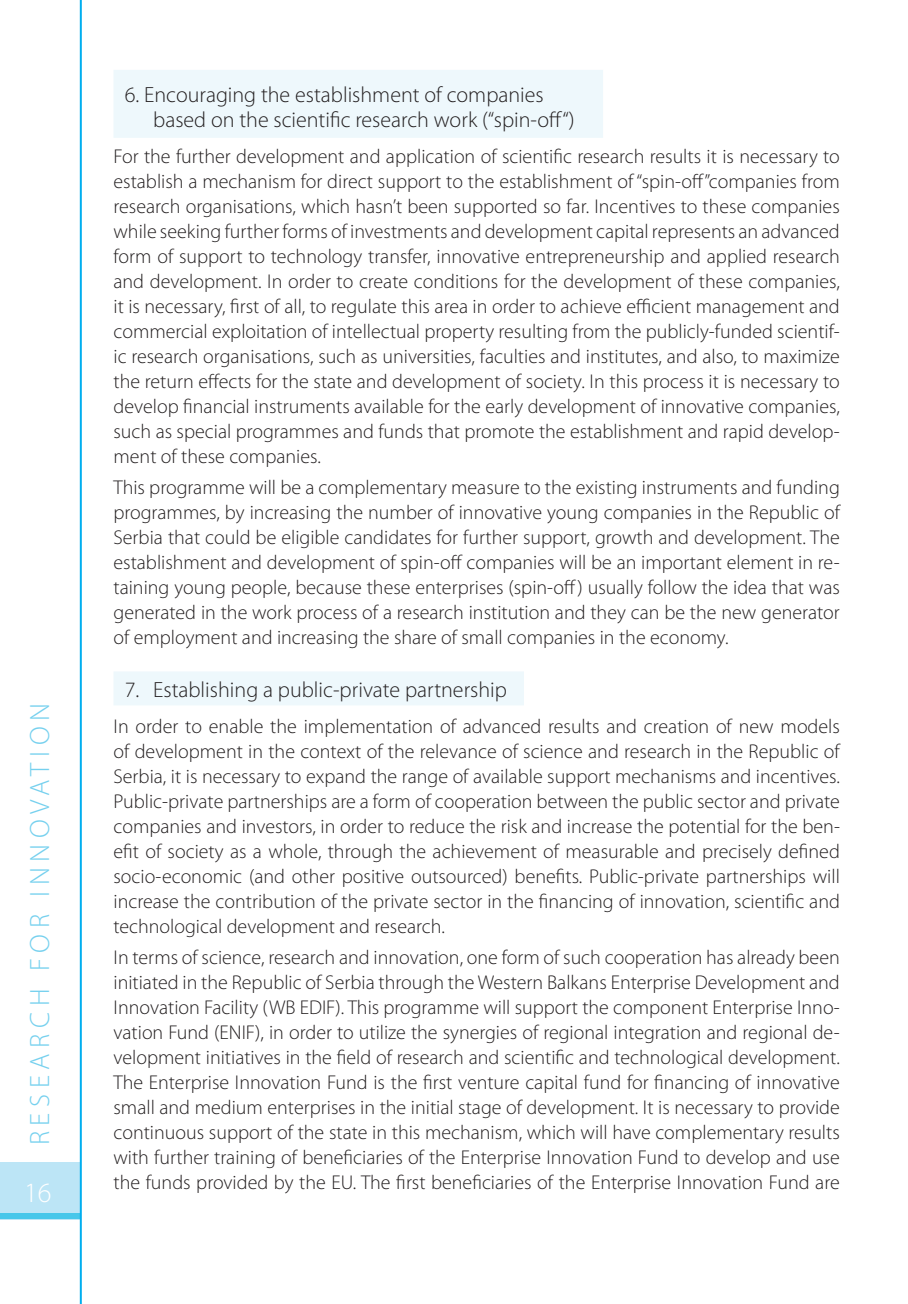
<style>
.page{position:relative;width:908px;height:1304px;background:#fff}
.page>*{position:absolute;margin:0;border:0;box-sizing:border-box;transform-origin:0 0}
.t1{font:300 28px "Myriad Pro";letter-spacing:.2em;color:#75d0ee}
.t2{font:300 28px "Myriad Pro";color:#fff}
.t3{font:300 22px/25px "Myriad Pro";color:#231f20}
.t4{font:300 20px/25px "Myriad Pro";color:#231f20;text-align:justify}
</style>
<div class="page">
<div style="left:0;top:1163px;width:80px;height:57px;background:#bce5f6"></div>
<div style="left:0;top:1213px;width:80px;height:6px;background:#47c7ea"></div>
<hr style="left:80px;top:0;width:2px;height:1304px;background:#00aeef">
<div style="left:113px;top:70px;width:489px;height:68px;background:#eef8fc"></div>
<div style="left:113px;top:671px;width:410px;height:34px;background:#eef8fc"></div>
<h1 class="t1" style="left:23px;top:1145px;width:444px;rotate:-90deg">RESEARCH FOR INNOVATION</h1>
<h1 class="t2" style="left:24px;top:1175px;width:29px">16</h1>
<p class="t3" style="left:153px;top:82px;width:423px;text-indent:-28px">6. Encouraging the establishment of companies based on the scientific research work (“spin-off“)</p>
<p class="t4" style="left:113px;top:144px;width:727px">For the further development and application of scientific research results it is necessary to establish a mechanism for direct support to the establishment of “spin-off”companies from research organisations, which hasn’t been supported so far. Incentives to these companies while seeking further forms of investments and development capital represents an advanced form of support to technology transfer, innovative entrepreneurship and applied research and development. In order to create conditions for the development of these companies, it is necessary, first of all, to regulate this area in order to achieve efficient management and commercial exploitation of intellectual property resulting from the publicly-funded scientif&shy;ic research organisations, such as universities, faculties and institutes, and also, to maximize the return effects for the state and development of society. In this process it is necessary to develop financial instruments available for the early development of innovative companies, such as special programmes and funds that promote the establishment and rapid develop&shy;ment of these companies.</p>
<p class="t4" style="left:113px;top:474px;width:727px">This programme will be a complementary measure to the existing instruments and funding programmes, by increasing the number of innovative young companies in the Republic of Serbia that could be eligible candidates for further support, growth and development. The establishment and development of spin-off companies will be an important element in re&shy;taining young people, because these enterprises (spin-off) usually follow the idea that was generated in the work process of a research institution and they can be the new generator of employment and increasing the share of small companies in the economy.</p>
<p class="t3" style="left:125px;top:677px;width:383px">7. Establishing a public-private partnership</p>
<p class="t4" style="left:113px;top:714px;width:727px">In order to enable the implementation of advanced results and creation of new models of development in the context of the relevance of science and research in the Republic of Serbia, it is necessary to expand the range of available support mechanisms and incentives.<br>Public-private partnerships are a form of cooperation between the public sector and private companies and investors, in order to reduce the risk and increase the potential for the ben&shy;efit of society as a whole, through the achievement of measurable and precisely defined socio-economic (and other positive outsourced) benefits. Public-private partnerships will increase the contribution of the private sector in the financing of innovation, scientific and technological development and research.</p>
<p class="t4" style="left:113px;top:945px;width:727px">In terms of science, research and innovation, one form of such cooperation has already been initiated in the Republic of Serbia through the Western Balkans Enterprise Development and Innovation Facility (WB EDIF). This programme will support the component Enterprise Inno&shy;vation Fund (ENIF), in order to utilize the synergies of regional integration and regional de&shy;velopment initiatives in the field of research and scientific and technological development.<br>The Enterprise Innovation Fund is the first venture capital fund for financing of innovative small and medium enterprises in the initial stage of development. It is necessary to provide continuous support of the state in this mechanism, which will have complementary results with further training of beneficiaries of the Enterprise Innovation Fund to develop and use the funds provided by the EU. The first beneficiaries of the Enterprise Innovation Fund are</p>
</div>
